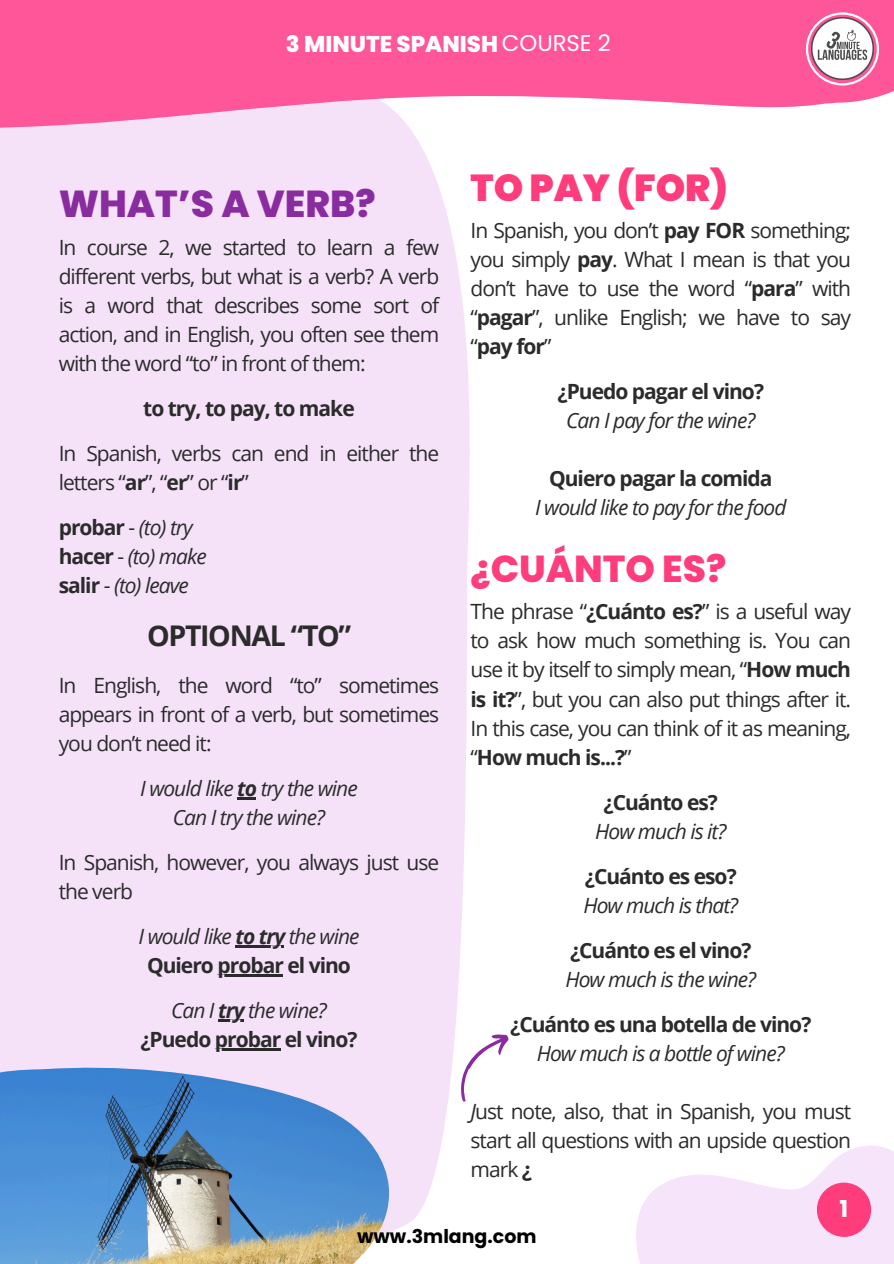
<style>
.page{position:relative;width:894px;height:1264px;background:#fff}
.page>*{position:absolute;margin:0;border:0;box-sizing:border-box;transform-origin:0 0}
.t1{font:800 37.5px "Poppins";color:#892ca0}
.t2{font:900 37.5px "Poppins";color:#ff3c7c}
.t3{font:800 37.5px "Poppins";color:#ff3c7c}
.t4{font:700 28.5px "Open Sans";letter-spacing:-.045em;color:#2b2b2b}
.t5{font:700 23.25px "Poppins";color:#fff}
.t6{font:800 22.8px "Poppins";color:#fff}
.t7{font:21px/29px "Open Sans";letter-spacing:-.045em;color:#2b2b2b;text-align:justify}
.t8{font:italic 21px/29px "Open Sans";letter-spacing:-.045em;color:#2b2b2b}
.t9{font:700 21px/29px "Open Sans";letter-spacing:-.045em;color:#2b2b2b;text-align:center}
.t10{font:700 18.9px "Poppins";color:#000}
.s1{font-weight:400}
.s2{font-weight:700}
.s3{font-weight:700;font-style:normal}
.s4{font-style:normal}
.s5{font-weight:400;font-style:italic}
.s6{font-style:italic}
</style>
<div class="page">
<div style="left:0;top:128px;width:470px;height:1104px;background:#f5e2f9"></div>
<svg style="left:0;top:0;width:893px;height:128px;background:#fe71aa"></svg>
<svg style="left:805px;top:12px;width:73px;height:73px"></svg>
<svg style="left:636px;top:1145px;width:257px;height:118px;fill:#f6e5fa"></svg>
<div style="left:816px;top:1182px;width:54px;height:54px;background:#ff3c7c;border-radius:50%"></div>
<img style="left:0;top:1067px;width:389px;height:196px">
<svg style="left:447px;top:1026px;width:62px;height:76px"></svg>
<svg style="left:237px;top:797px;width:19px;height:2px"></svg>
<hr style="left:235px;top:945px;width:49px;height:2px;background:#2b2b2b">
<hr style="left:217px;top:974px;width:66px;height:2px;background:#2b2b2b">
<hr style="left:218px;top:1019px;width:25px;height:2px;background:#2b2b2b">
<hr style="left:215px;top:1048px;width:65px;height:2px;background:#2b2b2b">
<p class="t6" style="left:286px;top:28px;width:326px">3 MINUTE SPANISH <span class="s1">COURSE 2</span></p>
<h6 class="t1" style="left:59px;top:178px;width:318px">WHAT’S A VERB?</h6>
<h4 class="t7" style="left:59px;top:232px;width:382px">In course 2, we started to learn a few different verbs, but what is a verb? A verb is a word that describes some sort of action, and in English, you often see them with the word “to” in front of them:</h4>
<p class="t9" style="left:143px;top:393px;width:213px">to try, to pay, to make</p>
<p class="t7" style="left:59px;top:438px;width:382px">In Spanish, verbs can end in either the letters “<span class="s2">ar</span>”, “<span class="s2">er</span>” or “<span class="s2">ir</span>”</p>
<p class="t8" style="left:59px;top:512px;width:149px"><span class="s3">probar</span> <span class="s4">-</span> (to) try <span class="s3">hacer</span> <span class="s4">-</span> (to) make <span class="s3">salir</span> <span class="s4">-</span> (to) leave</p>
<h1 class="t4" style="left:147px;top:615px;width:205px">OPTIONAL “TO”</h1>
<h6 class="t7" style="left:59px;top:670px;width:382px">In English, the word “to” sometimes appears in front of a verb, but sometimes you don’t need it:</h6>
<h5 class="t8" style="left:140px;top:773px;width:219px;text-align:center">I would like <span class="s2">to</span> try the wine<br>Can I try the wine?</h5>
<h6 class="t7" style="left:59px;top:847px;width:382px">In Spanish, however, you always just use the verb</h6>
<h6 class="t8" style="left:138px;top:921px;width:222px">I would like <span class="s2">to try</span> the wine</h6>
<h2 class="t9" style="left:147px;top:950px;width:205px">Quiero probar el vino</h2>
<h6 class="t8" style="left:171px;top:995px;width:157px">Can I <span class="s2">try</span> the wine?</h6>
<h6 class="t9" style="left:140px;top:1024px;width:218px">¿Puedo probar el vino?</h6>
<h6 class="t2" style="left:470px;top:161px;width:259px">TO PAY (FOR)</h6>
<h6 class="t7" style="left:470px;top:215px;width:382px">In Spanish, you don’t <span class="s2">pay FOR</span> something; you simply <span class="s2">pay</span>. What I mean is that you don’t have to use the word “<span class="s2">para</span>” with “<span class="s2">pagar</span>”, unlike English; we have to say “<span class="s2">pay for</span>”</h6>
<p class="t9" style="left:557px;top:376px;width:208px">¿Puedo pagar el vino?<br><span class="s5">Can I pay for the wine?</span></p>
<h1 class="t8" style="left:535px;top:463px;width:253px;text-align:center"><span class="s3">Quiero pagar la comida<br></span>I would like to pay for the food</h1>
<h6 class="t3" style="left:470px;top:542px;width:257px">¿CUÁNTO ES?</h6>
<h1 class="t7" style="left:470px;top:597px;width:382px">The phrase “<span class="s2">¿Cuánto es?</span>” is a useful way to ask how much something is. You can use it by itself to simply mean, “<span class="s2">How much is it?</span>”, but you can also put things after it.<br>In this case, you can think of it as meaning, “<span class="s2">How much is...?</span>”</h1>
<h6 class="t8" style="left:595px;top:787px;width:133px;text-align:center"><span class="s3">¿Cuánto es?<br></span>How much is it?</h6>
<h6 class="t8" style="left:583px;top:861px;width:156px"><span class="s3">¿Cuánto es eso?<br></span>How much is that?</h6>
<h6 class="t8" style="left:565px;top:935px;width:192px"><span class="s3">¿Cuánto es el vino?<br></span>How much is the wine?</h6>
<h6 class="t9" style="left:510px;top:1009px;width:302px">¿Cuánto es una botella de vino?<br><span class="s5">How much is a bottle of wine?</span></h6>
<h6 class="t7" style="left:470px;top:1096px;width:382px"><span class="s6">J</span>ust note, also, that in Spanish, you must start all questions with an upside question mark <span class="s2">¿</span></h6>
<h6 class="t5" style="left:839px;top:1192px;width:10px">1</h6>
<h6 class="t10" style="left:357px;top:1223px;width:181px">www.3mlang.com</h6>
</div>
